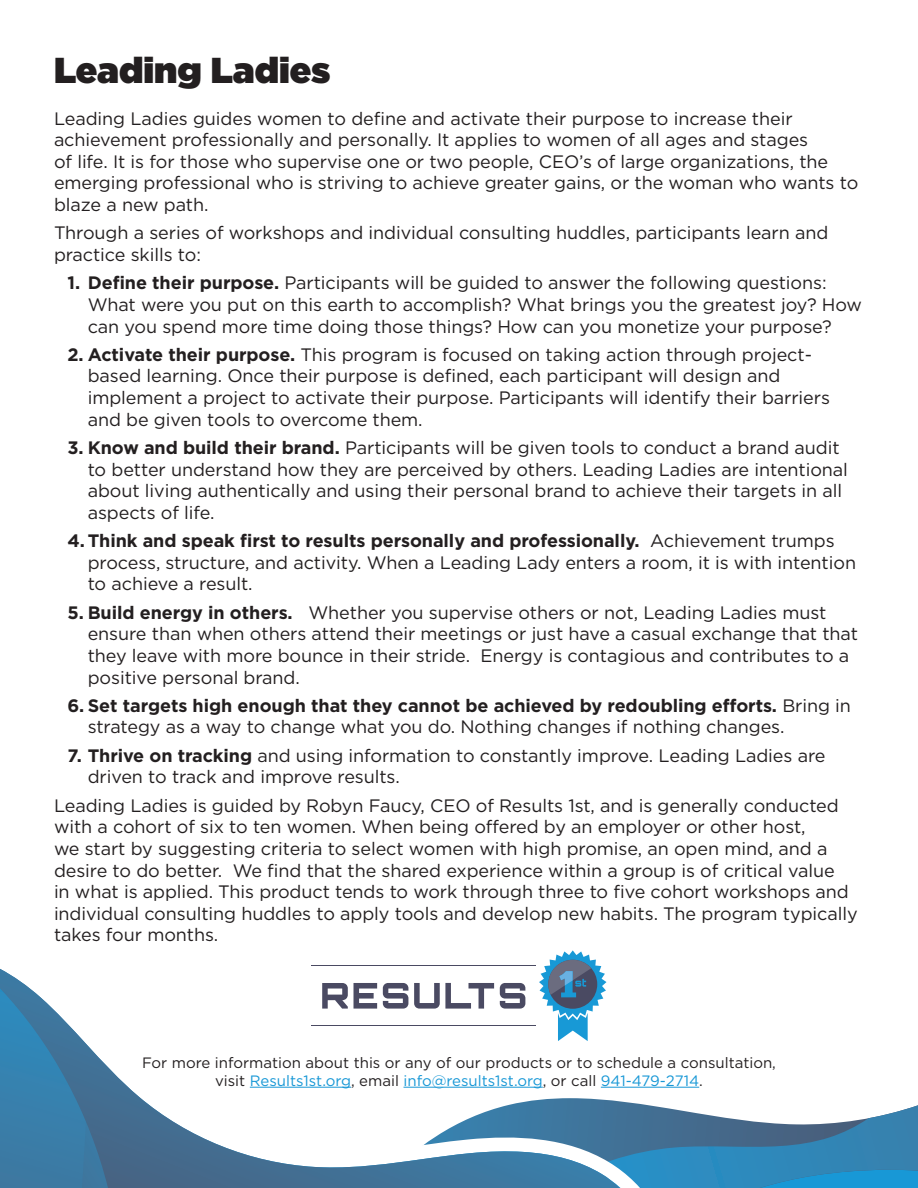
<style>
.page{position:relative;width:918px;height:1188px;background:#fff}
.page>*{position:absolute;margin:0;border:0;box-sizing:border-box;transform-origin:0 0}
.HEAD{font:900 36px "Gotham";color:#231f20}
.Body{font:18px/21.6px "Gotham";letter-spacing:-.005em;color:#231f20}
.info{font:15px/18px "Gotham";color:#231f20;text-align:center}
.s1{font-weight:700}
.s2{color:#1898d6}
</style>
<div class="page">
<svg style="left:677px;top:1105px;width:241px;height:83px"></svg>
<svg style="left:621px;top:1086px;width:56px;height:102px"></svg>
<svg style="left:0;top:969px;width:620px;height:219px"></svg>
<hr style="left:250px;top:1087px;width:101px;height:1px;background:#1898d6">
<hr style="left:404px;top:1087px;width:139px;height:1px;background:#1898d6">
<hr style="left:601px;top:1087px;width:98px;height:1px;background:#1898d6">
<div style="left:308px;top:950px;width:302px;height:91px;background:#fff"></div>
<hr style="left:312px;top:1025px;width:224px;height:1px;background:#4a4a62">
<hr style="left:312px;top:965px;width:224px;height:1px;background:#4a4a62">
<svg style="left:322px;top:983px;width:26px;height:26px"></svg>
<svg style="left:354px;top:983px;width:23px;height:26px"></svg>
<svg style="left:383px;top:983px;width:25px;height:26px"></svg>
<svg style="left:414px;top:983px;width:80px;height:26px"></svg>
<svg style="left:500px;top:983px;width:25px;height:26px"></svg>
<svg style="left:539px;top:950px;width:67px;height:91px"></svg>
<p class="HEAD" style="left:54px;top:44px;width:278px">Leading Ladies</p>
<p class="Body" style="left:54px;top:107px;width:806px">Leading Ladies guides women to define and activate their purpose to increase their achievement professionally and personally. It applies to women of all ages and stages<br>of life. It is for those who supervise one or two people, CEO’s of large organizations, the emerging professional who is striving to achieve greater gains, or the woman who wants to blaze a new path.</p>
<p class="Body" style="left:54px;top:222px;width:776px">Through a series of workshops and individual consulting huddles, participants learn and practice skills to:</p>
<p class="Body" style="left:88px;top:272px;width:776px;text-indent:-20px"><span class="s1">1. Define their purpose.</span> Participants will be guided to answer the following questions:<br>What were you put on this earth to accomplish? What brings you the greatest joy? How can you spend more time doing those things? How can you monetize your purpose?</p>
<p class="Body" style="left:88px;top:343px;width:744px;text-indent:-20px"><span class="s1">2. Activate their purpose.</span> This program is focused on taking action through project&shy;based learning. Once their purpose is defined, each participant will design and implement a project to activate their purpose. Participants will identify their barriers and be given tools to overcome them.</p>
<p class="Body" style="left:88px;top:436px;width:762px;text-indent:-20px"><span class="s1">3. Know and build their brand.</span> Participants will be given tools to conduct a brand audit to better understand how they are perceived by others. Leading Ladies are intentional about living authentically and using their personal brand to achieve their targets in all aspects of life.</p>
<p class="Body" style="left:88px;top:530px;width:770px;text-indent:-20px"><span class="s1">4. Think and speak first to results personally and professionally.</span> Achievement trumps process, structure, and activity. When a Leading Lady enters a room, it is with intention to achieve a result.</p>
<p class="Body" style="left:88px;top:601px;width:772px;text-indent:-20px"><span class="s1">5. Build energy in others.</span> Whether you supervise others or not, Leading Ladies must ensure than when others attend their meetings or just have a casual exchange that that they leave with more bounce in their stride. Energy is contagious and contributes to a positive personal brand.</p>
<p class="Body" style="left:88px;top:694px;width:765px;text-indent:-20px"><span class="s1">6. Set targets high enough that they cannot be achieved by redoubling efforts.</span> Bring in strategy as a way to change what you do. Nothing changes if nothing changes.</p>
<p class="Body" style="left:88px;top:744px;width:739px;text-indent:-20px"><span class="s1">7. Thrive on tracking</span> and using information to constantly improve. Leading Ladies are driven to track and improve results.</p>
<p class="Body" style="left:54px;top:794px;width:805px">Leading Ladies is guided by Robyn Faucy, CEO of Results 1st, and is generally conducted with a cohort of six to ten women. When being offered by an employer or other host,<br>we start by suggesting criteria to select women with high promise, an open mind, and a desire to do better. We find that the shared experience within a group is of critical value<br>in what is applied. This product tends to work through three to five cohort workshops and individual consulting huddles to apply tools and develop new habits. The program typically takes four months.</p>
<p class="info" style="left:142px;top:1053px;width:635px">For more information about this or any of our products or to schedule a consultation, visit <span class="s2">Results1st.org</span>, email <span class="s2">info@results1st.org</span>, or call <span class="s2">941-479-2714</span>.</p>
</div>
